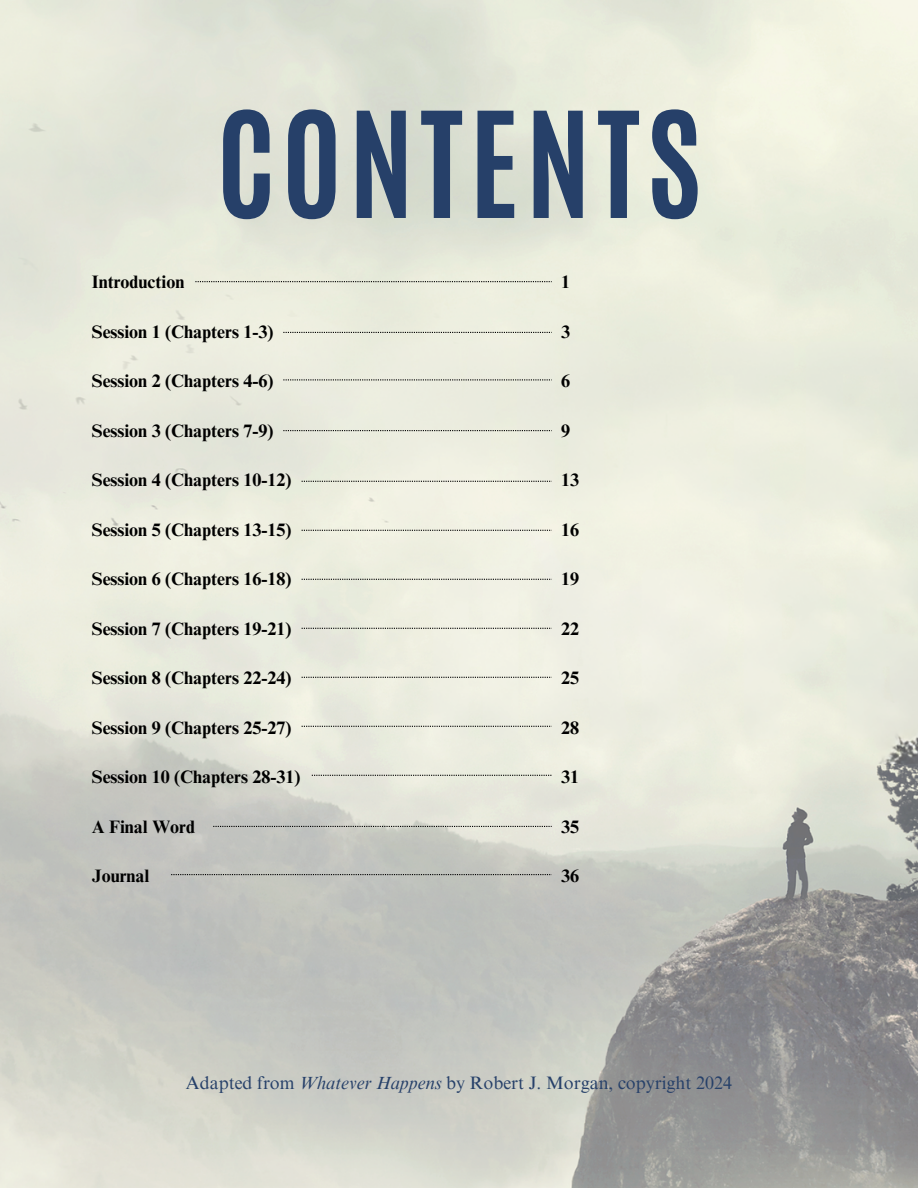
<style>
.page{position:relative;width:918px;height:1188px;background:#fff}
.page>*{position:absolute;margin:0;border:0;box-sizing:border-box;transform-origin:0 0}
.t1{font:700 124.8px "Antonio";letter-spacing:.05em;color:#264069}
.t2{font:700 18px "Times NRMT Pro";color:#000}
.t3{font:18px "Times NRMT Pro";color:#264069}
.s1{font-style:italic}
</style>
<div class="page">
<img style="left:0;top:0;width:918px;height:1188px">
<svg style="left:283px;top:332px;width:269px;height:1px"></svg>
<svg style="left:195px;top:281px;width:357px;height:1px"></svg>
<svg style="left:283px;top:379px;width:269px;height:1px"></svg>
<svg style="left:283px;top:430px;width:269px;height:1px"></svg>
<svg style="left:302px;top:481px;width:250px;height:1px"></svg>
<svg style="left:302px;top:530px;width:250px;height:1px"></svg>
<svg style="left:302px;top:579px;width:250px;height:1px"></svg>
<svg style="left:302px;top:628px;width:250px;height:1px"></svg>
<svg style="left:302px;top:677px;width:250px;height:1px"></svg>
<svg style="left:302px;top:726px;width:250px;height:1px"></svg>
<svg style="left:312px;top:775px;width:239px;height:1px"></svg>
<svg style="left:213px;top:826px;width:339px;height:1px"></svg>
<svg style="left:171px;top:874px;width:381px;height:1px"></svg>
<p class="t1" style="left:216px;top:75px;width:487px">CONTENTS</p>
<h1 class="t2" style="left:92px;top:275px;width:94px">Introduction</h1>
<h2 class="t2" style="left:92px;top:325px;width:183px">Session 1 (Chapters 1-3)</h2>
<h2 class="t2" style="left:92px;top:374px;width:183px">Session 2 (Chapters 4-6)</h2>
<h2 class="t2" style="left:92px;top:424px;width:183px">Session 3 (Chapters 7-9)</h2>
<h2 class="t2" style="left:92px;top:473px;width:201px">Session 4 (Chapters 10-12)</h2>
<h2 class="t2" style="left:92px;top:523px;width:201px">Session 5 (Chapters 13-15)</h2>
<h2 class="t2" style="left:92px;top:572px;width:201px">Session 6 (Chapters 16-18)</h2>
<h2 class="t2" style="left:92px;top:622px;width:201px">Session 7 (Chapters 19-21)</h2>
<h2 class="t2" style="left:92px;top:671px;width:201px">Session 8 (Chapters 22-24)</h2>
<h2 class="t2" style="left:92px;top:721px;width:201px">Session 9 (Chapters 25-27)</h2>
<h2 class="t2" style="left:92px;top:770px;width:210px">Session 10 (Chapters 28-31)</h2>
<h2 class="t2" style="left:92px;top:820px;width:105px">A Final Word</h2>
<h2 class="t2" style="left:92px;top:869px;width:59px">Journal</h2>
<h2 class="t2" style="left:561px;top:275px;width:10px">1</h2>
<h2 class="t2" style="left:561px;top:325px;width:10px">3</h2>
<h2 class="t2" style="left:561px;top:374px;width:10px">6</h2>
<h2 class="t2" style="left:561px;top:424px;width:10px">9</h2>
<h2 class="t2" style="left:561px;top:473px;width:19px">13</h2>
<h2 class="t2" style="left:561px;top:523px;width:19px">16</h2>
<h2 class="t2" style="left:561px;top:572px;width:19px">19</h2>
<h2 class="t2" style="left:561px;top:622px;width:19px">22</h2>
<h2 class="t2" style="left:561px;top:671px;width:19px">25</h2>
<h2 class="t2" style="left:561px;top:721px;width:19px">28</h2>
<h2 class="t2" style="left:561px;top:770px;width:19px">31</h2>
<h2 class="t2" style="left:561px;top:820px;width:19px">35</h2>
<h2 class="t2" style="left:561px;top:869px;width:19px">36</h2>
<h2 class="t3" style="left:186px;top:1076px;width:548px">Adapted from <span class="s1">Whatever Happens</span> by Robert J. Morgan, copyright 2024</h2>
</div>
